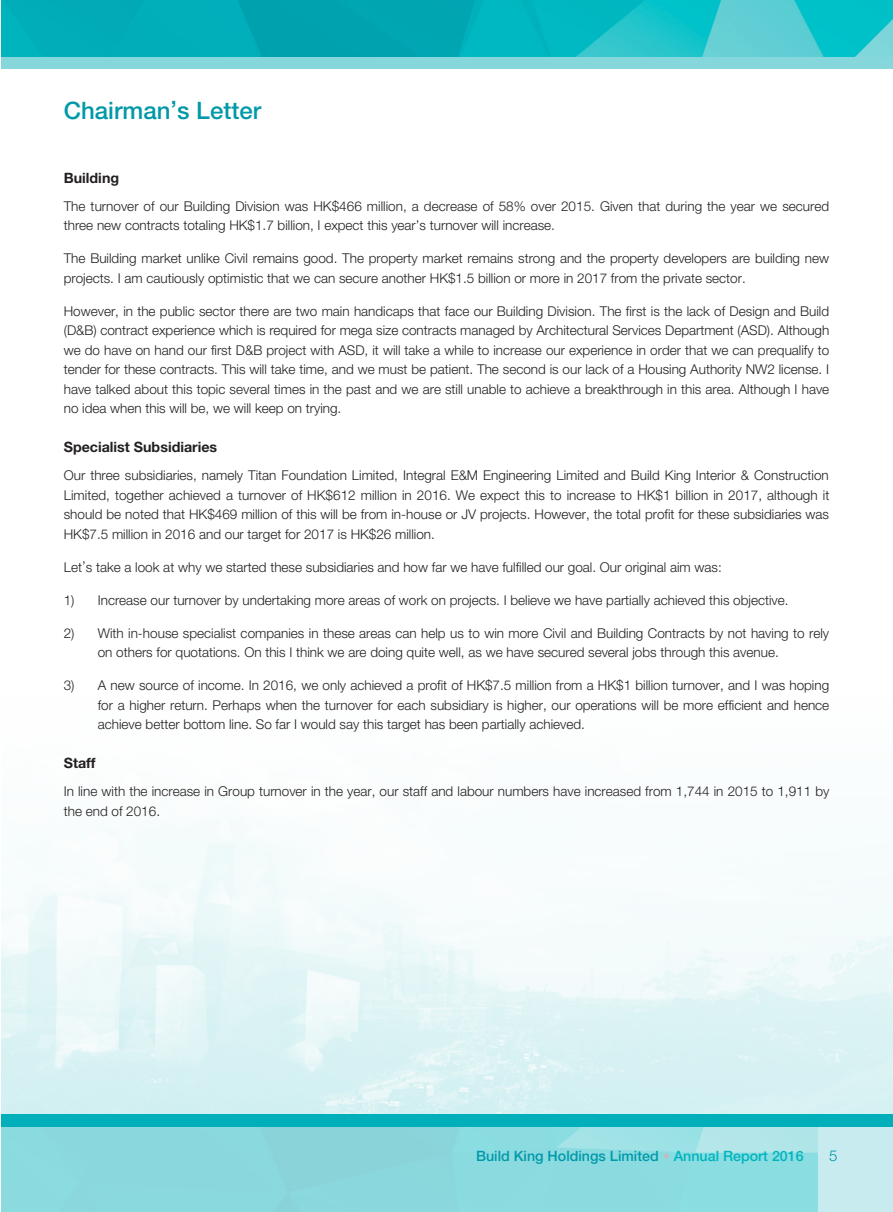
<style>
.page{position:relative;width:893px;height:1212px;background:#fff}
.page>*{position:absolute;margin:0;border:0;box-sizing:border-box;transform-origin:0 0}
.t1{font:500 24px "Helvetica Neue LT Std";color:#0099a9}
.t2{font:300 15px "Helvetica Neue LT Std";color:#0099a9}
.t3{font:500 14.25px "Helvetica Neue LT Std";color:#0099a9}
._4__副標題{font:700 14.25px "Helvetica Neue LT Std";color:#231f20}
._1__內文{font:300 13.5px/19.5px "Helvetica Neue LT Std";color:#231f20}
.s1{color:#bcbdc0}
.s2{color:#00b4be}
</style>
<div class="page">
<img style="left:1px;top:830px;width:892px;height:284px">
<div style="left:819px;top:1127px;width:74px;height:85px;background:#c7ebee"></div>
<div style="left:1px;top:1114px;width:892px;height:13px;background:#00afba"></div>
<div style="left:1px;top:56px;width:892px;height:13px;background:#85d7dc"></div>
<img style="left:1px;top:0;width:892px;height:56px">
<h1 class="t1" style="left:64px;top:96px;width:199px">Chairman’s Letter</h1>
<p class="_4__副標題" style="left:64px;top:169px;width:57px">Building</p>
<p class="_1__內文" style="left:64px;top:196px;width:767px">The turnover of our Building Division was HK$466 million, a decrease of 58% over 2015. Given that during the year we secured three new contracts totaling HK$1.7 billion, I expect this year’s turnover will increase.</p>
<p class="_1__內文" style="left:64px;top:248px;width:767px">The Building market unlike Civil remains good. The property market remains strong and the property developers are building new projects. I am cautiously optimistic that we can secure another HK$1.5 billion or more in 2017 from the private sector.</p>
<p class="_1__內文" style="left:64px;top:301px;width:767px;text-align:justify">However, in the public sector there are two main handicaps that face our Building Division. The first is the lack of Design and Build (D&amp;B) contract experience which is required for mega size contracts managed by Architectural Services Department (ASD). Although we do have on hand our first D&amp;B project with ASD, it will take a while to increase our experience in order that we can prequalify to tender for these contracts. This will take time, and we must be patient. The second is our lack of a Housing Authority NW2 license. I have talked about this topic several times in the past and we are still unable to achieve a breakthrough in this area. Although I have no idea when this will be, we will keep on trying.</p>
<p class="_4__副標題" style="left:64px;top:438px;width:155px">Specialist Subsidiaries</p>
<p class="_1__內文" style="left:64px;top:465px;width:767px;text-align:justify">Our three subsidiaries, namely Titan Foundation Limited, Integral E&amp;M Engineering Limited and Build King Interior &amp; Construction Limited, together achieved a turnover of HK$612 million in 2016. We expect this to increase to HK$1 billion in 2017, although it should be noted that HK$469 million of this will be from in-house or JV projects. However, the total profit for these subsidiaries was HK$7.5 million in 2016 and our target for 2017 is HK$26 million.</p>
<p class="_1__內文" style="left:64px;top:557px;width:659px">Let’s take a look at why we started these subsidiaries and how far we have fulfilled our goal. Our original aim was:</p>
<p class="_1__內文" style="left:64px;top:590px;width:726px">1) Increase our turnover by undertaking more areas of work on projects. I believe we have partially achieved this objective.</p>
<p class="_1__內文" style="left:98px;top:623px;width:733px;text-indent:-34px">2) With in-house specialist companies in these areas can help us to win more Civil and Building Contracts by not having to rely on others for quotations. On this I think we are doing quite well, as we have secured several jobs through this avenue.</p>
<p class="_1__內文" style="left:98px;top:675px;width:733px;text-align:justify;text-indent:-34px">3) A new source of income. In 2016, we only achieved a profit of HK$7.5 million from a HK$1 billion turnover, and I was hoping for a higher return. Perhaps when the turnover for each subsidiary is higher, our operations will be more efficient and hence achieve better bottom line. So far I would say this target has been partially achieved.</p>
<p class="_4__副標題" style="left:64px;top:754px;width:33px">Staff</p>
<p class="_1__內文" style="left:64px;top:781px;width:767px">In line with the increase in Group turnover in the year, our staff and labour numbers have increased from 1,744 in 2015 to 1,911 by the end of 2016.</p>
<p class="t3" style="left:476px;top:1148px;width:329px">Build King Holdings Limited <span class="s1">•</span> <span class="s2">Annual Report 2016</span></p>
<p class="t2" style="left:829px;top:1147px;width:10px">5</p>
</div>
